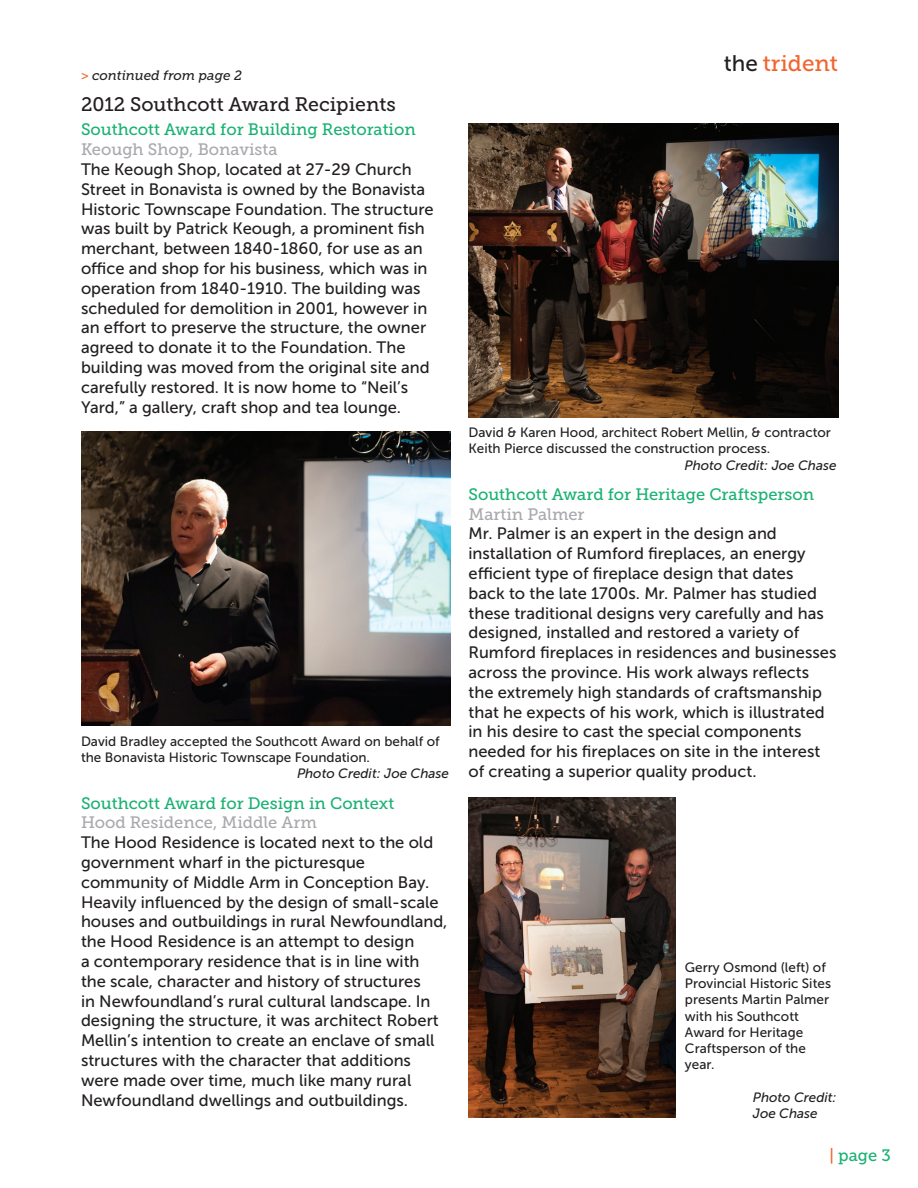
<style>
.page{position:relative;width:918px;height:1188px;background:#fff}
.page>*{position:absolute;margin:0;border:0;box-sizing:border-box;transform-origin:0 0}
.t1{font:22.5px "Museo Slab 500";color:#f2642f}
.t2{font:19.5px "Museo Slab 500";color:#231f20}
.t3{font:16.5px/19.8px "Museo Sans 500";color:#231f20}
.t4{font:16.5px "Museo Slab 500";color:#19b273}
.t5{font:16.5px "Museo Slab 500";color:#a8a9ad}
.t6{font:13.5px/16.2px "Museo Sans 500";color:#231f20}
.t7{font:italic 13.5px/16.2px "Museo Sans 500";color:#231f20}
.t8{font:italic 13.5px "Museo Slab 500";color:#231f20}
.s1{font-family:"Museo Sans 500";font-style:normal;color:#f2642f}
.s2{font-family:"Museo Sans 500";color:#231f20}
.s3{color:#f2642f}
</style>
<div class="page">
<img style="left:469px;top:797px;width:206px;height:321px">
<img style="left:81px;top:432px;width:370px;height:294px">
<img style="left:469px;top:123px;width:369px;height:294px">
<p class="t8" style="left:81px;top:68px;width:163px"><span class="s1">&gt;</span> continued from page 2</p>
<p class="t2" style="left:81px;top:93px;width:316px">2012 Southcott Award Recipients</p>
<p class="t4" style="left:81px;top:120px;width:336px">Southcott Award for Building Restoration</p>
<p class="t5" style="left:81px;top:140px;width:198px">Keough Shop, Bonavista</p>
<p class="t3" style="left:81px;top:159px;width:354px">The Keough Shop, located at 27-29 Church Street in Bonavista is owned by the Bonavista Historic Townscape Foundation. The structure was built by Patrick Keough, a prominent fish merchant, between 1840-1860, for use as an office and shop for his business, which was in operation from 1840-1910. The building was scheduled for demolition in 2001, however in an effort to preserve the structure, the owner agreed to donate it to the Foundation. The building was moved from the original site and carefully restored. It is now home to “Neil’s Yard,” a gallery, craft shop and tea lounge.</p>
<p class="t6" style="left:81px;top:733px;width:360px">David Bradley accepted the Southcott Award on behalf of the Bonavista Historic Townscape Foundation.</p>
<p class="t7" style="left:297px;top:765px;width:154px">Photo Credit: Joe Chase</p>
<p class="t4" style="left:81px;top:794px;width:315px">Southcott Award for Design in Context</p>
<p class="t5" style="left:81px;top:813px;width:237px">Hood Residence, Middle Arm</p>
<p class="t3" style="left:81px;top:833px;width:368px">The Hood Residence is located next to the old government wharf in the picturesque community of Middle Arm in Conception Bay.<br>Heavily influenced by the design of small-scale houses and outbuildings in rural Newfoundland, the Hood Residence is an attempt to design<br>a contemporary residence that is in line with the scale, character and history of structures<br>in Newfoundland’s rural cultural landscape. In designing the structure, it was architect Robert Mellin’s intention to create an enclave of small structures with the character that additions were made over time, much like many rural Newfoundland dwellings and outbuildings.</p>
<h1 class="t1" style="left:724px;top:51px;width:116px"><span class="s2">the</span> trident</h1>
<p class="t6" style="left:469px;top:424px;width:364px">David &amp; Karen Hood, architect Robert Mellin, &amp; contractor<br>Keith Pierce discussed the construction process.</p>
<p class="t7" style="left:685px;top:457px;width:154px">Photo Credit: Joe Chase</p>
<p class="t4" style="left:469px;top:485px;width:347px">Southcott Award for Heritage Craftsperson</p>
<p class="t5" style="left:469px;top:505px;width:118px">Martin Palmer</p>
<p class="t3" style="left:469px;top:524px;width:369px">Mr. Palmer is an expert in the design and installation of Rumford fireplaces, an energy efficient type of fireplace design that dates<br>back to the late 1700s. Mr. Palmer has studied these traditional designs very carefully and has designed, installed and restored a variety of Rumford fireplaces in residences and businesses across the province. His work always reflects the extremely high standards of craftsmanship that he expects of his work, which is illustrated in his desire to cast the special components needed for his fireplaces on site in the interest of creating a superior quality product.</p>
<p class="t6" style="left:685px;top:959px;width:148px">Gerry Osmond (left) of<br>Provincial Historic Sites presents Martin Palmer with his Southcott<br>Award for Heritage<br>Craftsperson of the year.</p>
<p class="t7" style="left:753px;top:1089px;width:85px">Photo Credit:<br>Joe Chase</p>
<p class="t4" style="left:830px;top:1146px;width:63px"><span class="s3">|</span> page 3</p>
</div>
